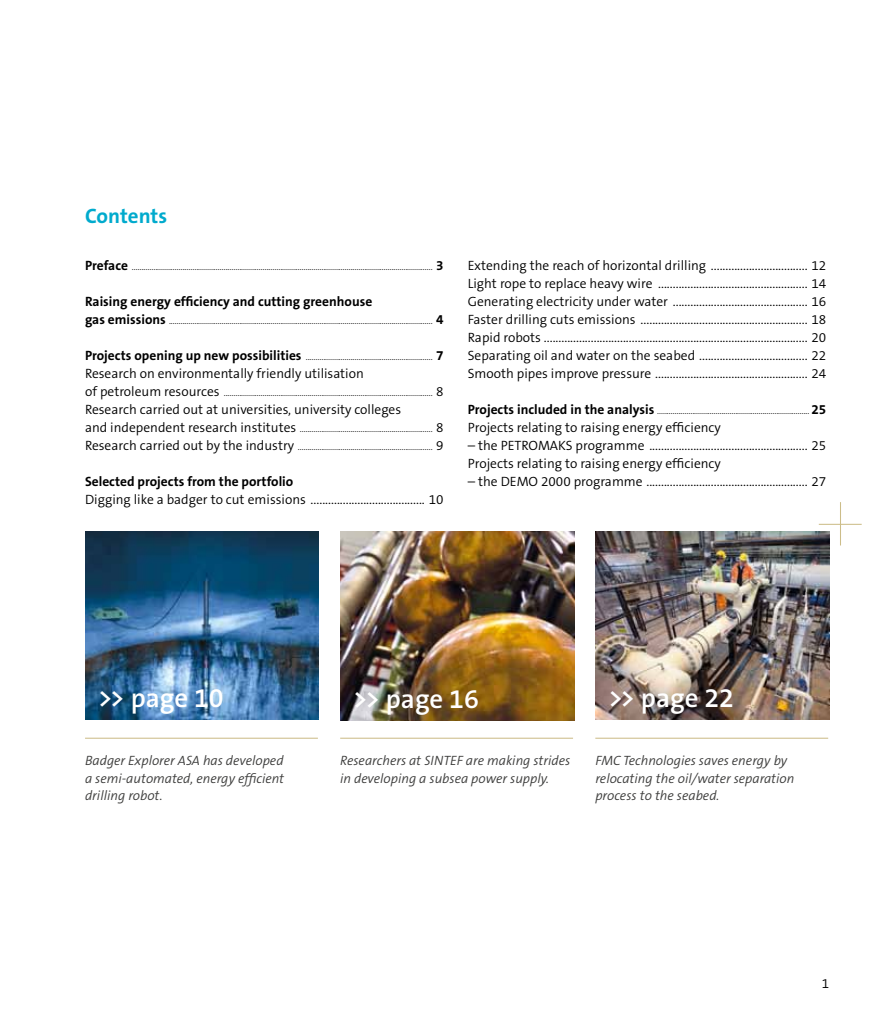
<style>
.page{position:relative;width:893px;height:1021px;background:#fff}
.page>*{position:absolute;margin:0;border:0;box-sizing:border-box;transform-origin:0 0}
.t1{font:600 27px "The Sans B6";color:#fff}
.t2{font:700 21px "The Sans B7";color:#00aacd}
.t3{font:300 13.5px/18px "The Sans B4";color:#000;text-align:justify}
.t4{font:italic 300 13.5px/17.2px "The Sans B4";color:#3c3c3b}
.t5{font:700 13.5px "The Sans B7";color:#000}
.t6{font:300 9px/18px "The Sans B4";color:#000}
.s1{font-family:"The Sans B7";font-weight:700;font-size:13.5px}
.s2{font-size:13.5px}
</style>
<div class="page">
<img style="left:85px;top:531px;width:234px;height:188px">
<img style="left:340px;top:531px;width:234px;height:189px">
<img style="left:595px;top:531px;width:234px;height:188px">
<hr style="left:840px;top:502px;width:1px;height:43px;background:#ccbd89">
<hr style="left:819px;top:524px;width:43px;height:1px;background:#ccbd89">
<hr style="left:85px;top:737px;width:233px;height:1px;background:#ccbd89">
<hr style="left:340px;top:737px;width:233px;height:1px;background:#ccbd89">
<hr style="left:595px;top:737px;width:233px;height:1px;background:#ccbd89">
<h2 class="t2" style="left:85px;top:205px;width:84px">Contents</h2>
<p class="t6" style="left:85px;top:258px;width:360px"><span class="s1">Preface</span> .......................................................................................................................................................... <span class="s1">3</span></p>
<p class="t5" style="left:85px;top:294px;width:289px">Raising energy efficiency and cutting greenhouse</p>
<p class="t6" style="left:85px;top:312px;width:360px"><span class="s1">gas emissions</span> ....................................................................................................................................... <span class="s1">4</span></p>
<p class="t6" style="left:85px;top:348px;width:360px"><span class="s1">Projects opening up new possibilities</span> ................................................................. <span class="s1">7</span></p>
<p class="t3" style="left:85px;top:365px;width:280px">Research on environmentally friendly utilisation</p>
<p class="t6" style="left:85px;top:384px;width:360px"><span class="s2">of petroleum resources</span> ........................................................................................................... <span class="s2">8</span></p>
<p class="t3" style="left:85px;top:401px;width:318px">Research carried out at universities, university colleges</p>
<p class="t6" style="left:85px;top:420px;width:360px"><span class="s2">and independent research institutes</span> .................................................................... <span class="s2">8<br>Research carried out by the industry</span> ..................................................................... <span class="s2">9</span></p>
<p class="t5" style="left:85px;top:474px;width:210px">Selected projects from the portfolio</p>
<p class="t3" style="left:85px;top:491px;width:360px">Digging like a badger to cut emissions ....................................... 10</p>
<p class="t3" style="left:468px;top:257px;width:360px">Extending the reach of horizontal drilling ................................. 12<br>Light rope to replace heavy wire ................................................... 14<br>Generating electricity under water .............................................. 16<br>Faster drilling cuts emissions ......................................................... 18<br>Rapid robots .......................................................................................... 20<br>Separating oil and water on the seabed ..................................... 22<br>Smooth pipes improve pressure .................................................... 24</p>
<p class="t6" style="left:468px;top:402px;width:360px"><span class="s1">Projects included in the analysis</span> .............................................................................. <span class="s1">25</span></p>
<p class="t3" style="left:468px;top:419px;width:255px">Projects relating to raising energy efficiency</p>
<p class="t3" style="left:468px;top:437px;width:360px">– the PETROMAKS programme ...................................................... 25<br>Projects relating to raising energy efficiency</p>
<p class="t3" style="left:468px;top:473px;width:360px">– the DEMO 2000 programme ....................................................... 27</p>
<h1 class="t1" style="left:98px;top:683px;width:128px">&gt;&gt; page 10</h1>
<h1 class="t1" style="left:353px;top:684px;width:128px">&gt;&gt; page 16</h1>
<h1 class="t1" style="left:608px;top:683px;width:128px">&gt;&gt; page 22</h1>
<p class="t4" style="left:85px;top:752px;width:201px;text-align:justify">Badger Explorer ASA has developed a semi-automated, energy efficient drilling robot.</p>
<p class="t4" style="left:340px;top:752px;width:232px">Researchers at SINTEF are making strides in developing a subsea power supply.</p>
<p class="t4" style="left:595px;top:752px;width:201px">FMC Technologies saves energy by relocating the oil/water separation process to the seabed.</p>
<p class="t3" style="left:822px;top:975px;width:9px">1</p>
</div>
